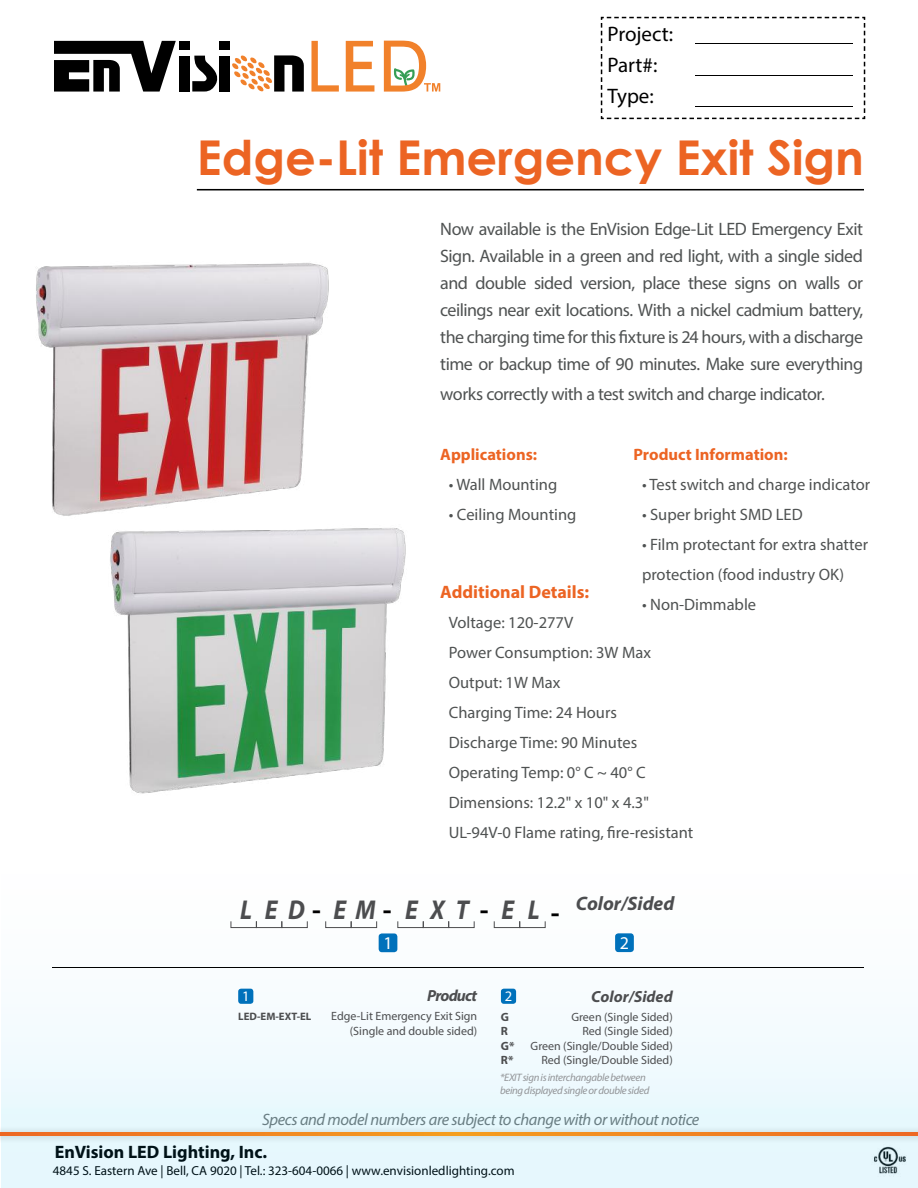
<style>
.page{position:relative;width:918px;height:1188px;background:#fff}
.page>*{position:absolute;margin:0;border:0;box-sizing:border-box;transform-origin:0 0}
.t1{font:700 48px "Century Gothic";color:#ec6423}
.t2{font:italic 700 27.3px "Myriad Pro";letter-spacing:.485em;color:#4c4d4f;scale:.9 1}
.t3{font:700 27.3px "Myriad Pro";color:#000}
.t4{font:21px/30.9px "Myriad Pro";color:#000}
.t5{font:italic 700 19.5px "Myriad Pro";color:#4c4d4f}
.t6{font:18px/27px "Myriad Pro";letter-spacing:-.03em;color:#4f5252;text-align:justify}
.t7{font:700 18px "Myriad Pro";color:#000}
.t8{font:700 18px "Myriad Pro";color:#ec6423}
.t9{font:18px "Myriad Pro";color:#fff}
.t10{font:16.5px/30px "Myriad Pro";color:#4f5252}
.t11{font:italic 16.5px "Myriad Pro";letter-spacing:-.025em;color:#767777}
.t12{font:700 16.5px "Myriad Pro";color:#ec6423}
.t13{font:italic 700 16.05px "Myriad Pro";letter-spacing:-.005em;color:#4c4d4f}
.t14{font:italic 700 16.05px "Myriad Pro";letter-spacing:-.05em;color:#4c4d4f}
.t15{font:14.55px "Myriad Pro";color:#fff}
.t16{font:13.05px "Myriad Pro";color:#000}
.t17{font:12px/14.4px "Myriad Pro";color:#4c4d4f;text-align:right}
.t18{font:700 12px/14.4px "Myriad Pro";color:#4c4d4f}
.t19{font:italic 10.8px/12.9px "Myriad Pro";letter-spacing:-.03em;color:#929497}
.t20{font:700 10.8px "Myriad Pro";color:#4c4d4f}
.s1{font-style:normal;color:#000}
</style>
<div class="page">
<div style="left:179px;top:56px;width:10px;height:36px;background:#000"></div>
<div style="left:179px;top:41px;width:10px;height:9px;background:#000"></div>
<div style="left:219px;top:56px;width:11px;height:36px;background:#000"></div>
<div style="left:219px;top:41px;width:11px;height:9px;background:#000"></div>
<svg style="left:54px;top:41px;width:122px;height:51px"></svg>
<svg style="left:192px;top:56px;width:26px;height:36px"></svg>
<svg style="left:311px;top:41px;width:28px;height:51px"></svg>
<svg style="left:346px;top:41px;width:28px;height:51px"></svg>
<svg style="left:232px;top:55px;width:72px;height:37px"></svg>
<svg style="left:384px;top:41px;width:56px;height:51px"></svg>
<svg style="left:600px;top:16px;width:266px;height:104px"></svg>
<hr style="left:695px;top:43px;width:158px;height:1px;background:#000">
<div style="left:1px;top:870px;width:917px;height:318px;background:linear-gradient(to right,#f3fbfe,#f2fafd)"></div>
<div style="left:0;top:1125px;width:918px;height:18px;background:#000;opacity:.28"></div>
<svg style="left:0;top:1133px;width:918px;height:2px;background:#f08320"></svg>
<hr style="left:197px;top:189px;width:667px;height:1px;background:#000">
<div style="left:231px;top:921px;width:26px;height:7px;border:1px solid #4c4d4f"></div>
<div style="left:397px;top:921px;width:27px;height:7px;border:1px solid #4c4d4f"></div>
<div style="left:494px;top:921px;width:26px;height:7px;border:1px solid #4c4d4f"></div>
<div style="left:325px;top:921px;width:27px;height:7px;border:1px solid #4c4d4f"></div>
<div style="left:256px;top:921px;width:26px;height:7px;border:1px solid #4c4d4f"></div>
<div style="left:423px;top:921px;width:26px;height:7px;border:1px solid #4c4d4f"></div>
<div style="left:519px;top:921px;width:27px;height:7px;border:1px solid #4c4d4f"></div>
<div style="left:351px;top:921px;width:26px;height:7px;border:1px solid #4c4d4f"></div>
<div style="left:281px;top:921px;width:27px;height:7px;border:1px solid #4c4d4f"></div>
<div style="left:448px;top:921px;width:27px;height:7px;border:1px solid #4c4d4f"></div>
<div style="left:379px;top:933px;width:18px;height:19px;background:#0071bb;border-radius:3px"></div>
<div style="left:238px;top:989px;width:15px;height:15px;background:#0071bb;border-radius:3px"></div>
<div style="left:615px;top:933px;width:19px;height:19px;background:#0071bb;border-radius:3px"></div>
<div style="left:501px;top:989px;width:15px;height:15px;background:#0071bb;border-radius:3px"></div>
<hr style="left:53px;top:967px;width:811px;height:1px;background:#000">
<img style="left:36px;top:263px;width:293px;height:253px">
<img style="left:96px;top:513px;width:310px;height:281px">
<p class="t4" style="left:608px;top:18px;width:67px">Project:<br>Part#:<br>Type:</p>
<h1 class="t1" style="left:197px;top:121px;width:669px">Edge-Lit Emergency Exit Sign</h1>
<p class="t6" style="left:440px;top:215px;width:424px">Now available is the EnVision Edge-Lit LED Emergency Exit Sign. Available in a green and red light, with a single sided and double sided version, place these signs on walls or ceilings near exit locations. With a nickel cadmium battery, the charging time for this fixture is 24 hours, with a discharge time or backup time of 90 minutes. Make sure everything</p>
<p class="t6" style="left:440px;top:380px;width:386px">works correctly with a test switch and charge indicator.</p>
<p class="t12" style="left:440px;top:444px;width:98px">Applications:</p>
<p class="t10" style="left:449px;top:469px;width:110px">• Wall Mounting</p>
<p class="t10" style="left:449px;top:499px;width:129px">• Ceiling Mounting</p>
<p class="t12" style="left:634px;top:444px;width:156px">Product Information:</p>
<p class="t10" style="left:642px;top:469px;width:230px">• Test switch and charge indicator</p>
<p class="t10" style="left:642px;top:499px;width:162px">• Super bright SMD LED</p>
<p class="t10" style="left:642px;top:529px;width:228px">• Film protectant for extra shatter protection (food industry OK)</p>
<p class="t10" style="left:642px;top:589px;width:116px">• Non-Dimmable</p>
<p class="t8" style="left:440px;top:580px;width:151px">Additional Details:</p>
<p class="t10" style="left:449px;top:607px;width:246px">Voltage: 120-277V<br>Power Consumption: 3W Max<br>Output: 1W Max<br>Charging Time: 24 Hours<br>Discharge Time: 90 Minutes<br>Operating Temp: 0° C ~ 40° C<br>Dimensions: 12.2" x 10" x 4.3"<br>UL-94V-0 Flame rating, fire-resistant</p>
<h2 class="t2" style="left:240px;top:892px;width:334px">LED<span class="s1">-</span>EM<span class="s1">-</span>EXT<span class="s1">-</span>EL</h2>
<p class="t9" style="left:383px;top:932px;width:11px">1</p>
<h2 class="t3" style="left:551px;top:895px;width:10px">-</h2>
<p class="t5" style="left:576px;top:890px;width:100px">Color/Sided</p>
<p class="t9" style="left:620px;top:932px;width:11px">2</p>
<p class="t15" style="left:242px;top:987px;width:9px">1</p>
<p class="t14" style="left:427px;top:986px;width:52px">Product</p>
<p class="t15" style="left:505px;top:987px;width:9px">2</p>
<p class="t13" style="left:591px;top:986px;width:83px">Color/Sided</p>
<p class="t20" style="left:238px;top:1009px;width:75px">LED-EM-EXT-EL</p>
<p class="t17" style="left:331px;top:1009px;width:148px">Edge-Lit Emergency Exit Sign (Single and double sided)</p>
<p class="t18" style="left:501px;top:1009px;width:15px">G<br>R<br>G*<br>R*</p>
<p class="t17" style="left:531px;top:1010px;width:144px">Green (Single Sided)<br>Red (Single Sided)<br>Green (Single/Double Sided)<br>Red (Single/Double Sided)</p>
<p class="t19" style="left:500px;top:1071px;width:151px">*EXIT sign is interchangable between being displayed single or double sided</p>
<p class="t11" style="left:262px;top:1109px;width:439px">Specs and model numbers are subject to change with or without notice</p>
<p class="t7" style="left:55px;top:1140px;width:214px">EnVision LED Lighting, Inc.</p>
<p class="t16" style="left:53px;top:1162px;width:463px">4845 S. Eastern Ave | Bell, CA 9020 | Tel.: 323-604-0066 | www.envisionledlighting.com</p>
</div>
